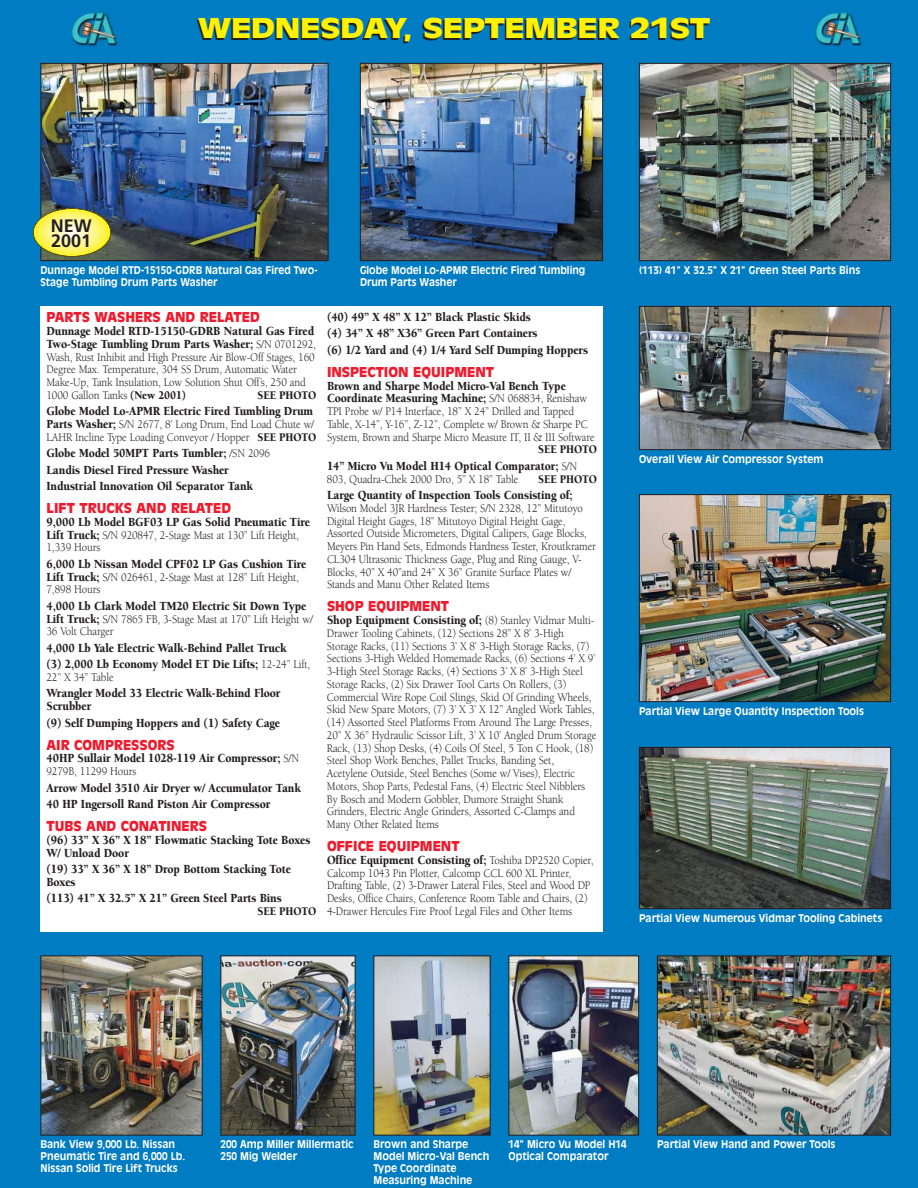
<style>
.page{position:relative;width:918px;height:1188px;background:#fff}
.page>*{position:absolute;margin:0;border:0;box-sizing:border-box;transform-origin:0 0}
.t1{font:900 27px "Antique Olive";letter-spacing:-.02em;color:#fff200;scale:1.25 1}
.t2{font:700 18px/15px "Frutiger";color:#231f20}
.t3{font:900 13.5px "Antique Olive";color:#ed1b2d}
.t4{font:900 12.75px/16.4px "Berkeley";letter-spacing:-.01em;color:#231f20;scale:.9 1}
.t5{font:12px/12.8px "Berkeley";letter-spacing:-.01em;color:#231f20;scale:.9 1}
.t6{font:900 12px "Berkeley";letter-spacing:-.01em;color:#231f20;scale:.9 1}
.t7{font:700 10.5px/12px "Antique Olive";color:#fff;scale:.95 1}
.t8{font:700 10.5px/12px "Antique Olive";color:#fff;scale:.93 1}
.s1{font-weight:400;font-size:12px}
.s2{font-weight:900}
.s3{font-weight:900;font-size:12.75px}
</style>
<div class="page">
<img style="left:0;top:0;width:918px;height:1188px">
<h2 class="t2" style="left:51px;top:220px;width:43px">NEW<br>2001</h2>
<h1 class="t1" style="left:198px;top:17px;width:412px">WEDNESDAY, SEPTEMBER 21ST</h1>
<p class="t8" style="left:40px;top:264px;width:300px">Dunnage Model RTD-15150-GDRB Natural Gas Fired Two-<br>Stage Tumbling Drum Parts Washer</p>
<p class="t8" style="left:360px;top:264px;width:244px">Globe Model Lo-APMR Electric Fired Tumbling<br>Drum Parts Washer</p>
<p class="t3" style="left:46px;top:312px;width:215px">PARTS WASHERS AND RELATED</p>
<p class="t4" style="left:46px;top:326px;width:301px;line-height:12.8px">Dunnage Model RTD-15150-GDRB Natural Gas Fired<br>Two-Stage Tumbling Drum Parts Washer; <span class="s1">S/N 0701292,</span></p>
<p class="t5" style="left:47px;top:352px;width:300px">Wash, Rust Inhibit and High Pressure Air Blow-Off Stages, 160<br>Degree Max. Temperature, 304 SS Drum, Automatic Water Make-Up, Tank Insulation, Low Solution Shut Off’s, 250 and 1000 Gallon Tanks <span class="s2">(New 2001)</span></p>
<p class="t6" style="left:258px;top:390px;width:67px">SEE PHOTO</p>
<p class="t4" style="left:46px;top:404px;width:298px">Globe Model Lo-APMR Electric Fired Tumbling Drum</p>
<p class="t5" style="left:46px;top:419px;width:301px"><span class="s3">Parts Washer;</span> S/N 2677, 8’ Long Drum, End Load Chute w/<br>LAHR Incline Type Loading Conveyor / Hopper <span class="s2">SEE PHOTO</span></p>
<p class="t4" style="left:46px;top:446px;width:250px">Globe Model 50MPT Parts Tumbler; <span class="s1">/SN 2096<br></span>Landis Diesel Fired Pressure Washer<br>Industrial Innovation Oil Separator Tank</p>
<p class="t3" style="left:46px;top:503px;width:186px">LIFT TRUCKS AND RELATED</p>
<p class="t4" style="left:46px;top:515px;width:294px">9,000 Lb Model BGF03 LP Gas Solid Pneumatic Tire</p>
<p class="t5" style="left:46px;top:530px;width:282px"><span class="s3">Lift Truck;</span> S/N 920847, 2-Stage Mast at 130” Lift Height,<br>1,339 Hours</p>
<p class="t4" style="left:46px;top:557px;width:290px">6,000 Lb Nissan Model CPF02 LP Gas Cushion Tire</p>
<p class="t5" style="left:46px;top:572px;width:282px"><span class="s3">Lift Truck;</span> S/N 026461, 2-Stage Mast at 128” Lift Height,<br>7,898 Hours</p>
<p class="t4" style="left:46px;top:599px;width:290px">4,000 Lb Clark Model TM20 Electric Sit Down Type</p>
<p class="t5" style="left:46px;top:614px;width:298px"><span class="s3">Lift Truck;</span> S/N 7865 FB, 3-Stage Mast at 170” Lift Height w/<br>36 Volt Charger</p>
<p class="t4" style="left:46px;top:641px;width:295px">4,000 Lb Yale Electric Walk-Behind Pallet Truck<br>(3) 2,000 Lb Economy Model ET Die Lifts; <span class="s1">12-24” Lift,</span></p>
<p class="t5" style="left:47px;top:672px;width:76px">22” X 34” Table</p>
<p class="t4" style="left:46px;top:688px;width:262px;line-height:12.8px">Wrangler Model 33 Electric Walk-Behind Floor<br>Scrubber</p>
<p class="t4" style="left:46px;top:715px;width:261px">(9) Self Dumping Hoppers and (1) Safety Cage</p>
<p class="t3" style="left:46px;top:739px;width:130px">AIR COMPRESSORS</p>
<p class="t4" style="left:46px;top:751px;width:282px">40HP Sullair Model 1028-119 Air Compressor; <span class="s1">S/N</span></p>
<p class="t5" style="left:46px;top:766px;width:102px">9279B, 11299 Hours</p>
<p class="t4" style="left:46px;top:780px;width:284px">Arrow Model 3510 Air Dryer w/ Accumulator Tank<br>40 HP Ingersoll Rand Piston Air Compressor</p>
<p class="t3" style="left:46px;top:821px;width:162px">TUBS AND CONATINERS</p>
<p class="t4" style="left:46px;top:835px;width:295px;line-height:12.8px">(96) 33” X 36” X 18” Flowmatic Stacking Tote Boxes<br>W/ Unload Door</p>
<p class="t4" style="left:46px;top:864px;width:273px;line-height:12.8px">(19) 33” X 36” X 18” Drop Bottom Stacking Tote<br>Boxes</p>
<p class="t4" style="left:46px;top:891px;width:263px">(113) 41” X 32.5” X 21” Green Steel Parts Bins</p>
<p class="t6" style="left:258px;top:906px;width:67px">SEE PHOTO</p>
<p class="t4" style="left:327px;top:310px;width:292px">(40) 49” X 48” X 12” Black Plastic Skids<br>(4) 34” X 48” X36” Green Part Containers<br>(6) 1/2 Yard and (4) 1/4 Yard Self Dumping Hoppers</p>
<p class="t3" style="left:327px;top:366px;width:169px">INSPECTION EQUIPMENT</p>
<p class="t4" style="left:327px;top:380px;width:290px;line-height:12.8px">Brown and Sharpe Model Micro-Val Bench Type<br>Coordinate Measuring Machine; <span class="s1">S/N 068834, Renishaw</span></p>
<p class="t5" style="left:327px;top:406px;width:299px">TPI Probe w/ P14 Interface, 18” X 24” Drilled and Tapped<br>Table, X-14”, Y-16”, Z-12”, Complete w/ Brown &amp; Sharpe PC<br>System, Brown and Sharpe Micro Measure IT, II &amp; III Software</p>
<p class="t6" style="left:538px;top:445px;width:67px">SEE PHOTO</p>
<p class="t4" style="left:327px;top:459px;width:280px">14” Micro Vu Model H14 Optical Comparator; <span class="s1">S/N</span></p>
<p class="t5" style="left:327px;top:474px;width:214px">803, Quadra-Chek 2000 Dro, 5” X 18” Table</p>
<p class="t6" style="left:538px;top:474px;width:67px">SEE PHOTO</p>
<p class="t4" style="left:327px;top:488px;width:275px">Large Quantity of Inspection Tools Consisting of;</p>
<p class="t5" style="left:327px;top:503px;width:300px">Wilson Model 3JR Hardness Tester; S/N 2328, 12” Mitutoyo Digital Height Gages, 18” Mitutoyo Digital Height Gage, Assorted Outside Micrometers, Digital Calipers, Gage Blocks, Meyers Pin Hand Sets, Edmonds Hardness Tester, Kroutkramer CL304 Ultrasonic Thickness Gage, Plug and Ring Gauge, V-Blocks, 40” X 40”and 24” X 36” Granite Surface Plates w/ Stands and Manu Other Related Items</p>
<p class="t3" style="left:327px;top:601px;width:124px">SHOP EQUIPMENT</p>
<p class="t4" style="left:327px;top:613px;width:299px">Shop Equipment Consisting of; <span class="s1">(8) Stanley Vidmar Multi-</span></p>
<p class="t5" style="left:327px;top:628px;width:301px">Drawer Tooling Cabinets, (12) Sections 28” X 8’ 3-High Storage Racks, (11) Sections 3’ X 8’ 3-High Storage Racks, (7)<br>Sections 3-High Welded Homemade Racks, (6) Sections 4’ X 9’ 3-High Steel Storage Racks, (4) Sections 3’ X 8’ 3-High Steel Storage Racks, (2) Six Drawer Tool Carts On Rollers, (3)<br>Commercial Wire Rope Coil Slings, Skid Of Grinding Wheels, Skid New Spare Motors, (7) 3’ X 3’ X 12” Angled Work Tables, (14) Assorted Steel Platforms From Around The Large Presses, 20” X 36” Hydraulic Scissor Lift, 3’ X 10’ Angled Drum Storage Rack, (13) Shop Desks, (4) Coils Of Steel, 5 Ton C Hook, (18)<br>Steel Shop Work Benches, Pallet Trucks, Banding Set, Acetylene Outside, Steel Benches (Some w/ Vises), Electric Motors, Shop Parts, Pedestal Fans, (4) Electric Steel Nibblers By Bosch and Modern Gobbler, Dumore Straight Shank Grinders, Electric Angle Grinders, Assorted C-Clamps and Many Other Related Items</p>
<p class="t3" style="left:327px;top:841px;width:134px">OFFICE EQUIPMENT</p>
<p class="t4" style="left:327px;top:853px;width:298px">Office Equipment Consisting of; <span class="s1">Toshiba DP2520 Copier,</span></p>
<p class="t5" style="left:327px;top:868px;width:294px">Calcomp 1043 Pin Plotter, Calcomp CCL 600 XL Printer, Drafting Table, (2) 3-Drawer Lateral Files, Steel and Wood DP Desks, Office Chairs, Conference Room Table and Chairs, (2)<br>4-Drawer Hercules Fire Proof Legal Files and Other Items</p>
<p class="t7" style="left:639px;top:264px;width:235px">(113) 41” X 32.5” X 21” Green Steel Parts Bins</p>
<p class="t7" style="left:639px;top:453px;width:196px">Overall View Air Compressor System</p>
<p class="t7" style="left:639px;top:705px;width:238px">Partial View Large Quantity Inspection Tools</p>
<p class="t7" style="left:639px;top:912px;width:258px">Partial View Numerous Vidmar Tooling Cabinets</p>
<p class="t7" style="left:40px;top:1139px;width:154px">Bank View 9,000 Lb. Nissan<br>Pneumatic Tire and 6,000 Lb.<br>Nissan Solid Tire Lift Trucks</p>
<p class="t7" style="left:220px;top:1139px;width:142px">200 Amp Miller Millermatic<br>250 Mig Welder</p>
<p class="t7" style="left:374px;top:1139px;width:124px">Brown and Sharpe<br>Model Micro-Val Bench<br>Type Coordinate<br>Measuring Machine</p>
<p class="t7" style="left:508px;top:1139px;width:126px">14” Micro Vu Model H14<br>Optical Comparator</p>
<p class="t7" style="left:657px;top:1139px;width:189px">Partial View Hand and Power Tools</p>
</div>
